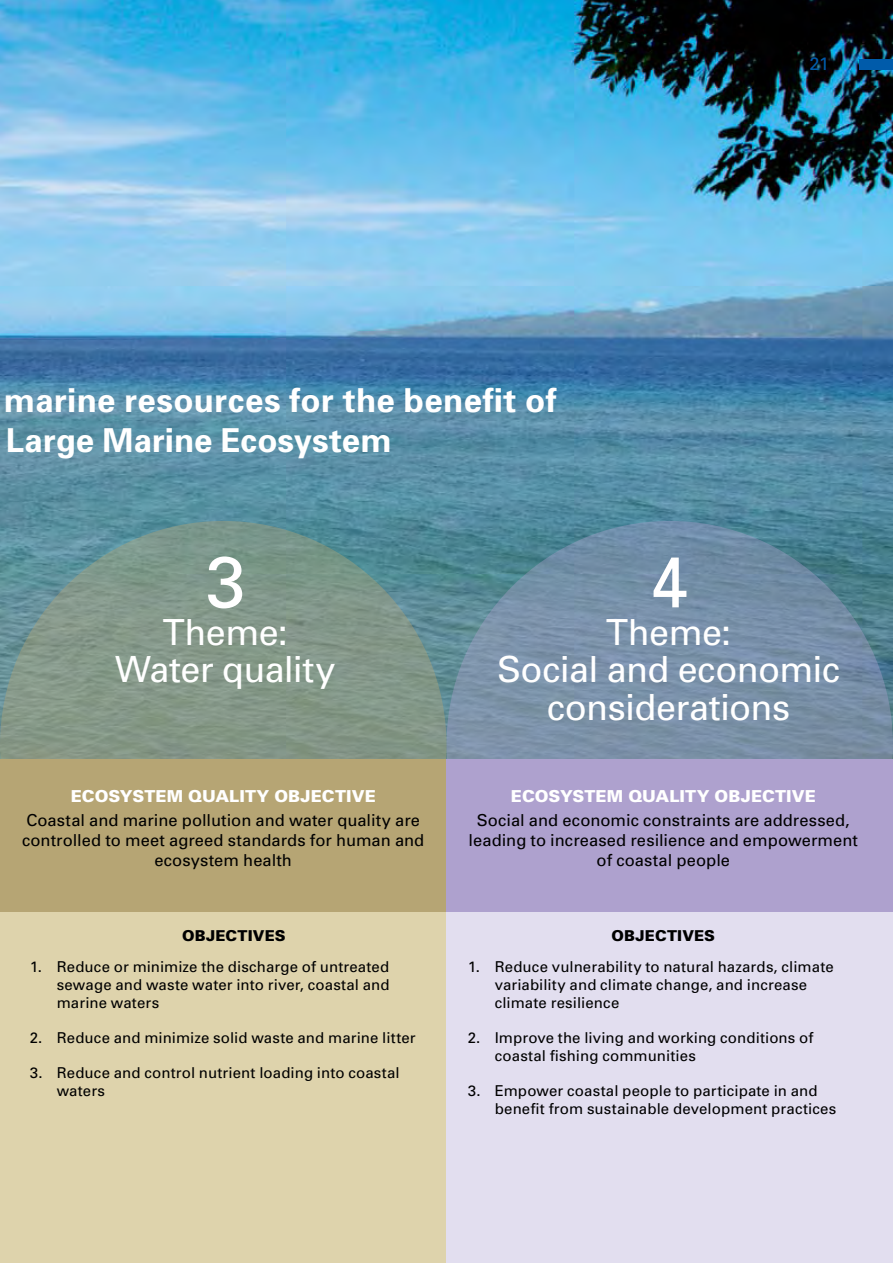
<style>
.page{position:relative;width:893px;height:1263px;background:#fff}
.page>*{position:absolute;margin:0;border:0;box-sizing:border-box;transform-origin:0 0}
.t1{font:72px "Univers";color:#fff}
.t2{font:36px/37.5px "Univers";letter-spacing:-.015em;color:#fff;text-align:center}
.t3{font:700 33px/39.6px "Univers";letter-spacing:.01em;color:#fff}
.t4{font:18px "Univers";color:#005baa}
.t5{font:16.5px/24px "Univers";letter-spacing:.005em;color:#000;text-align:center}
.t6{font:15px/18px "Univers";letter-spacing:.005em;color:#000}
.t7{font:900 15px "Univers";letter-spacing:.01em;color:#000}
.s1{font-weight:900;color:#fff}
</style>
<div class="page">
<img style="left:0;top:0;width:893px;height:730px">
<svg style="left:0;top:521px;width:1px;height:209px"></svg>
<svg style="left:446px;top:521px;width:447px;height:448px;background:#788fa8"></svg>
<svg style="left:0;top:521px;width:446px;height:448px;background:#829788"></svg>
<div style="left:0;top:759px;width:446px;height:153px;background:#b6a574"></div>
<div style="left:446px;top:759px;width:447px;height:153px;background:#aea1ce"></div>
<div style="left:0;top:912px;width:446px;height:351px;background:#ded3ac"></div>
<div style="left:446px;top:912px;width:447px;height:351px;background:#e2deef"></div>
<div style="left:859px;top:59px;width:34px;height:11px;background:#005baa"></div>
<p class="t3" style="left:4px;top:379px;width:554px">marine resources for the benefit of<br>Large Marine Ecosystem</p>
<p class="t4" style="left:809px;top:52px;width:21px">21</p>
<p class="t1" style="left:205px;top:537px;width:42px">3</p>
<p class="t2" style="left:115px;top:613px;width:222px">Theme:<br>Water quality</p>
<p class="t5" style="left:26px;top:784px;width:395px"><span class="s1">ECOSYSTEM QUALITY OBJECTIVE<br></span>Coastal and marine pollution and water quality are</p>
<p class="t5" style="left:22px;top:830px;width:404px;line-height:19.8px">controlled to meet agreed standards for human and ecosystem health</p>
<p class="t7" style="left:182px;top:927px;width:105px">OBJECTIVES</p>
<p class="t6" style="left:57px;top:957px;width:334px;text-align:justify;text-indent:-27px">1. Reduce or minimize the discharge of untreated sewage and waste water into river, coastal and marine waters</p>
<p class="t6" style="left:30px;top:1028px;width:387px">2. Reduce and minimize solid waste and marine litter</p>
<p class="t6" style="left:57px;top:1063px;width:344px;text-indent:-27px">3. Reduce and control nutrient loading into coastal waters</p>
<p class="t1" style="left:649px;top:537px;width:42px">4</p>
<p class="t2" style="left:497px;top:613px;width:344px">Theme:<br>Social and economic considerations</p>
<p class="t5" style="left:477px;top:784px;width:374px"><span class="s1">ECOSYSTEM QUALITY OBJECTIVE<br></span>Social and economic constraints are addressed,</p>
<p class="t5" style="left:469px;top:830px;width:391px;line-height:19.8px">leading to increased resilience and empowerment of coastal people</p>
<p class="t7" style="left:612px;top:927px;width:105px">OBJECTIVES</p>
<p class="t6" style="left:495px;top:957px;width:340px;text-indent:-27px">1. Reduce vulnerability to natural hazards, climate variability and climate change, and increase climate resilience</p>
<p class="t6" style="left:495px;top:1028px;width:320px;text-indent:-27px">2. Improve the living and working conditions of coastal fishing communities</p>
<p class="t6" style="left:495px;top:1081px;width:343px;text-indent:-27px">3. Empower coastal people to participate in and benefit from sustainable development practices</p>
</div>
